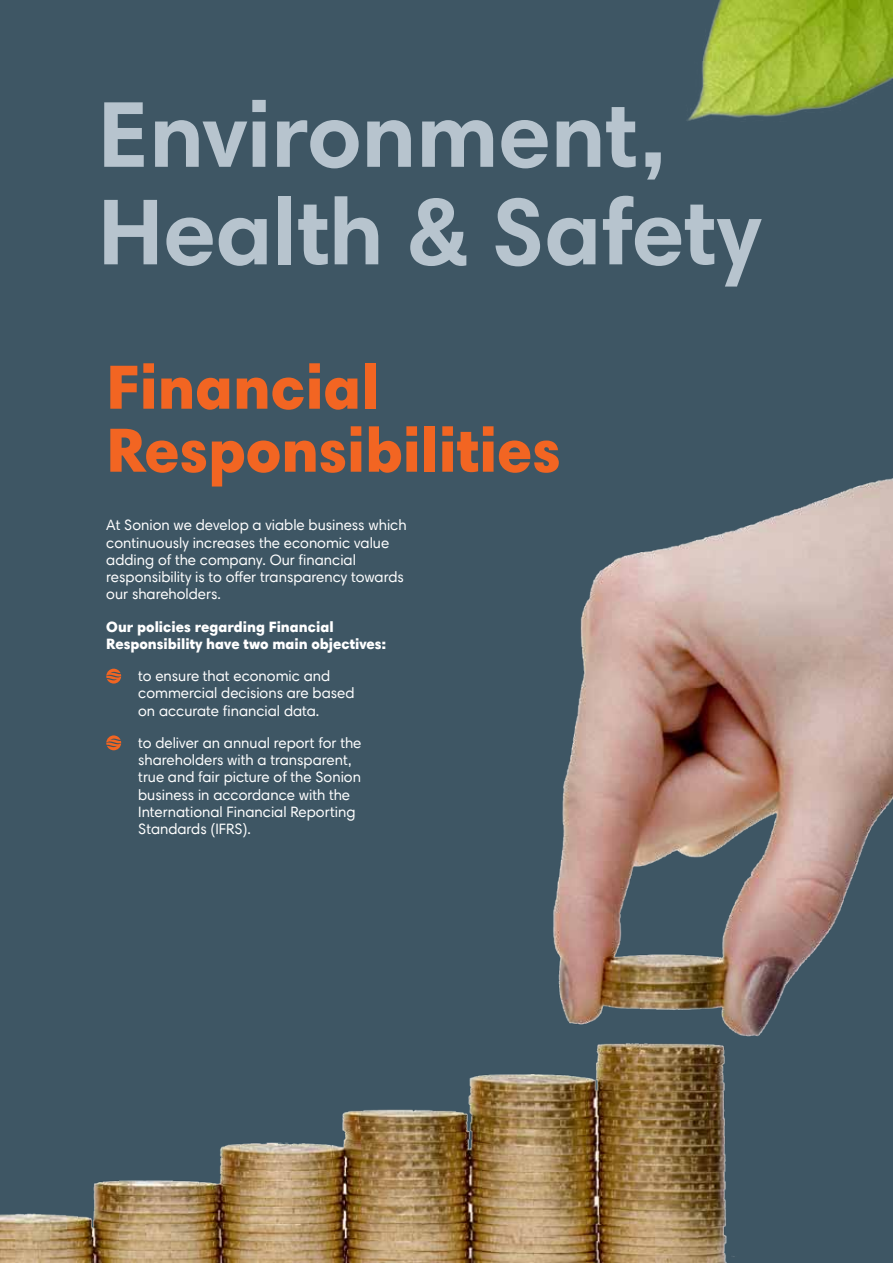
<style>
.page{position:relative;width:893px;height:1263px;background:#3e5664}
.page>*{position:absolute;margin:0;border:0;box-sizing:border-box;transform-origin:0 0}
.t1{font:700 94.5px/97.5px "Harmonia Sans Pro";color:#b7c4ce}
.t2{font:900 63px/63px "Harmonia Sans Pro";color:#f26522}
.t3{font:15px/17.2px "Harmonia Sans Pro";color:#fff}
.t4{font:900 15px/17.2px "Harmonia Sans Pro";color:#fff}
</style>
<div class="page">
<img style="left:0;top:478px;width:893px;height:785px">
<svg style="left:106px;top:669px;width:15px;height:14px"></svg>
<svg style="left:106px;top:735px;width:15px;height:15px"></svg>
<img style="left:687px;top:0;width:206px;height:121px">
<h1 class="t1" style="left:98px;top:84px;width:665px">Environment,<br>Health &amp; Safety</h1>
<h2 class="t2" style="left:106px;top:354px;width:456px">Financial<br>Responsibilities</h2>
<p class="t3" style="left:106px;top:516px;width:302px">At Sonion we develop a viable business which continuously increases the economic value adding of the company. Our financial responsibility is to offer transparency towards our shareholders.</p>
<p class="t4" style="left:106px;top:617px;width:282px">Our policies regarding Financial<br>Responsibility have two main objectives:</p>
<p class="t3" style="left:138px;top:667px;width:218px">to ensure that economic and commercial decisions are based on accurate financial data.</p>
<p class="t3" style="left:138px;top:734px;width:225px">to deliver an annual report for the shareholders with a transparent, true and fair picture of the Sonion business in accordance with the<br>International Financial Reporting<br>Standards (IFRS).</p>
</div>
